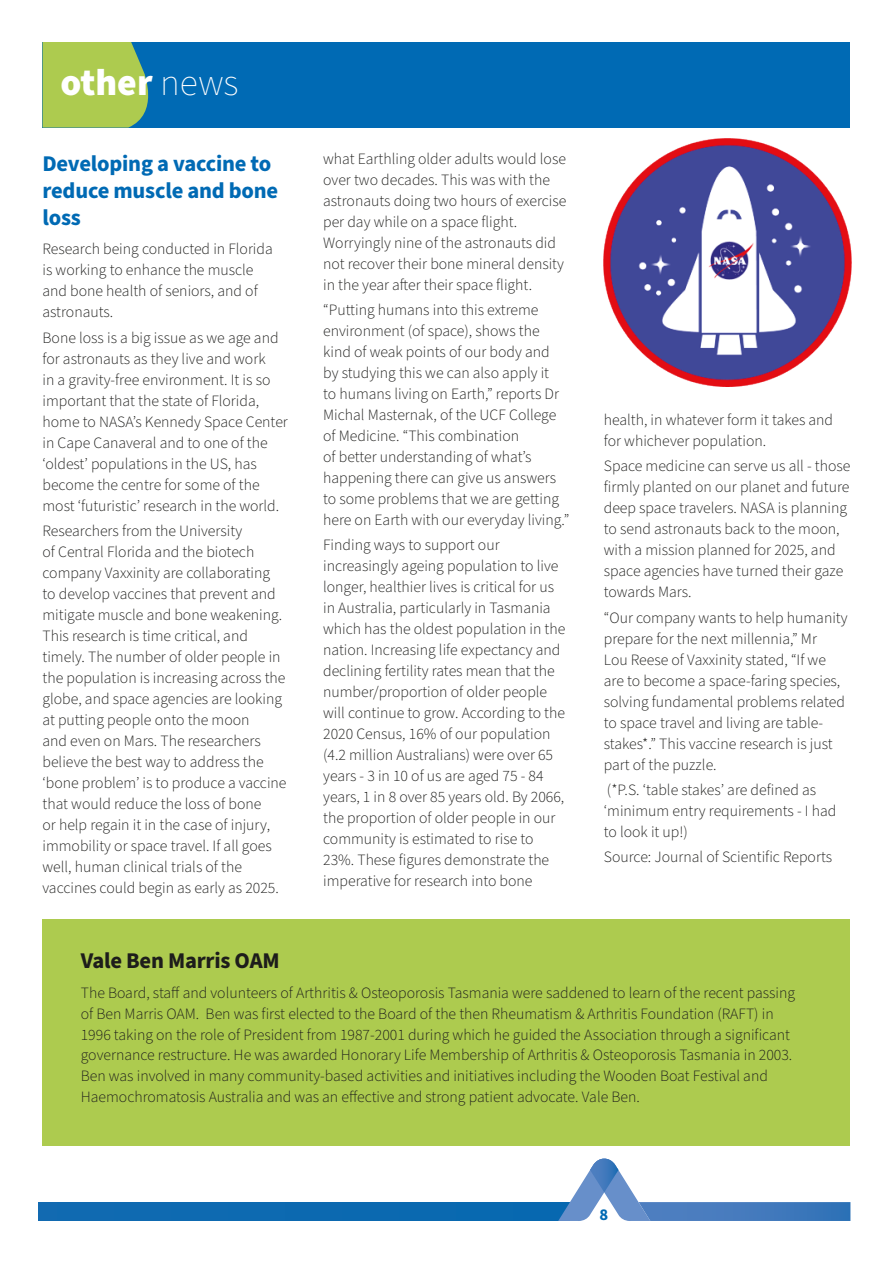
<style>
.page{position:relative;width:893px;height:1263px;background:#fff}
.page>*{position:absolute;margin:0;border:0;box-sizing:border-box;transform-origin:0 0}
.t1{font:900 37.5px "Source Sans Pro";color:#fff}
.t2{font:700 22.5px/27px "Source Sans Pro";letter-spacing:-.01em;color:#006ab4}
.t3{font:700 22.5px "Source Sans Pro";letter-spacing:-.01em;color:#1d1d1b}
.t4{font:700 16.5px "Source Sans Pro";color:#006ab4}
.t5{font:300 15.75px/21px "Source Sans Pro";color:#1d1d1b}
.s1{font-weight:200}
</style>
<div class="page">
<div style="left:43px;top:919px;width:807px;height:227px;background:#adcb4f"></div>
<div style="left:43px;top:43px;width:807px;height:85px;background:#006ab4"></div>
<svg style="left:43px;top:43px;width:106px;height:85px;background:#a1c455"></svg>
<div style="left:38px;top:1202px;width:532px;height:19px;background:#0c69b0"></div>
<svg style="left:558px;top:1158px;width:292px;height:63px"></svg>
<img style="left:604px;top:139px;width:247px;height:248px">
<h1 class="t1" style="left:61px;top:56px;width:179px">other <span class="s1">news</span></h1>
<h2 class="t2" style="left:43px;top:150px;width:237px">Developing a vaccine to reduce muscle and bone loss</h2>
<p class="t5" style="left:43px;top:239px;width:232px">Research being conducted in Florida is working to enhance the muscle and bone health of seniors, and of astronauts.</p>
<p class="t5" style="left:43px;top:327px;width:247px">Bone loss is a big issue as we age and for astronauts as they live and work<br>in a gravity-free environment. It is so important that the state of Florida, home to NASA’s Kennedy Space Center in Cape Canaveral and to one of the ‘oldest’ populations in the US, has become the centre for some of the most ‘futuristic’ research in the world.</p>
<p class="t5" style="left:43px;top:520px;width:245px">Researchers from the University<br>of Central Florida and the biotech company Vaxxinity are collaborating to develop vaccines that prevent and mitigate muscle and bone weakening.<br>This research is time critical, and timely. The number of older people in the population is increasing across the globe, and space agencies are looking at putting people onto the moon<br>and even on Mars. The researchers believe the best way to address the ‘bone problem’ is to produce a vaccine that would reduce the loss of bone<br>or help regain it in the case of injury, immobility or space travel. If all goes well, human clinical trials of the vaccines could begin as early as 2025.</p>
<p class="t5" style="left:323px;top:148px;width:245px">what Earthling older adults would lose over two decades. This was with the astronauts doing two hours of exercise per day while on a space flight.<br>Worryingly nine of the astronauts did not recover their bone mineral density in the year after their space flight.</p>
<p class="t5" style="left:323px;top:300px;width:248px">“Putting humans into this extreme environment (of space), shows the kind of weak points of our body and<br>by studying this we can also apply it<br>to humans living on Earth,” reports Dr Michal Masternak, of the UCF College of Medicine. “This combination<br>of better understanding of what’s happening there can give us answers to some problems that we are getting here on Earth with our everyday living.”</p>
<p class="t5" style="left:323px;top:535px;width:244px">Finding ways to support our increasingly ageing population to live longer, healthier lives is critical for us in Australia, particularly in Tasmania which has the oldest population in the nation. Increasing life expectancy and declining fertility rates mean that the number/proportion of older people will continue to grow. According to the 2020 Census, 16% of our population (4.2 million Australians) were over 65 years - 3 in 10 of us are aged 75 - 84 years, 1 in 8 over 85 years old. By 2066, the proportion of older people in our community is estimated to rise to 23%. These figures demonstrate the imperative for research into bone</p>
<p class="t5" style="left:604px;top:410px;width:231px">health, in whatever form it takes and for whichever population.</p>
<p class="t5" style="left:604px;top:456px;width:248px">Space medicine can serve us all - those firmly planted on our planet and future deep space travelers. NASA is planning to send astronauts back to the moon, with a mission planned for 2025, and space agencies have turned their gaze towards Mars.</p>
<p class="t5" style="left:604px;top:607px;width:245px">“Our company wants to help humanity prepare for the next millennia,” Mr<br>Lou Reese of Vaxxinity stated, “If we are to become a space-faring species, solving fundamental problems related to space travel and living are table&shy;stakes*.” This vaccine research is just part of the puzzle.</p>
<p class="t5" style="left:604px;top:779px;width:234px">(*P.S. ‘table stakes’ are defined as ‘minimum entry requirements - I had to look it up!)</p>
<p class="t5" style="left:604px;top:847px;width:230px">Source: Journal of Scientific Reports</p>
<h2 class="t3" style="left:81px;top:945px;width:200px">Vale Ben Marris OAM</h2>
<p class="t5" style="left:81px;top:982px;width:716px">The Board, staff and volunteers of Arthritis &amp; Osteoporosis Tasmania were saddened to learn of the recent passing of Ben Marris OAM. Ben was first elected to the Board of the then Rheumatism &amp; Arthritis Foundation (RAFT) in 1996 taking on the role of President from 1987-2001 during which he guided the Association through a significant governance restructure. He was awarded Honorary Life Membership of Arthritis &amp; Osteoporosis Tasmania in 2003.<br>Ben was involved in many community-based activities and initiatives including the Wooden Boat Festival and Haemochromatosis Australia and was an effective and strong patient advocate. Vale Ben.</p>
<p class="t5" style="left:43px;top:978px;width:247px">We have known for some time that astronauts lose muscle and bone strength while in space. A study of bone loss in seventeen astronauts who flew in the International Space Station showed they experienced what was</p>
<p class="t4" style="left:599px;top:1203px;width:10px">8</p>
</div>
